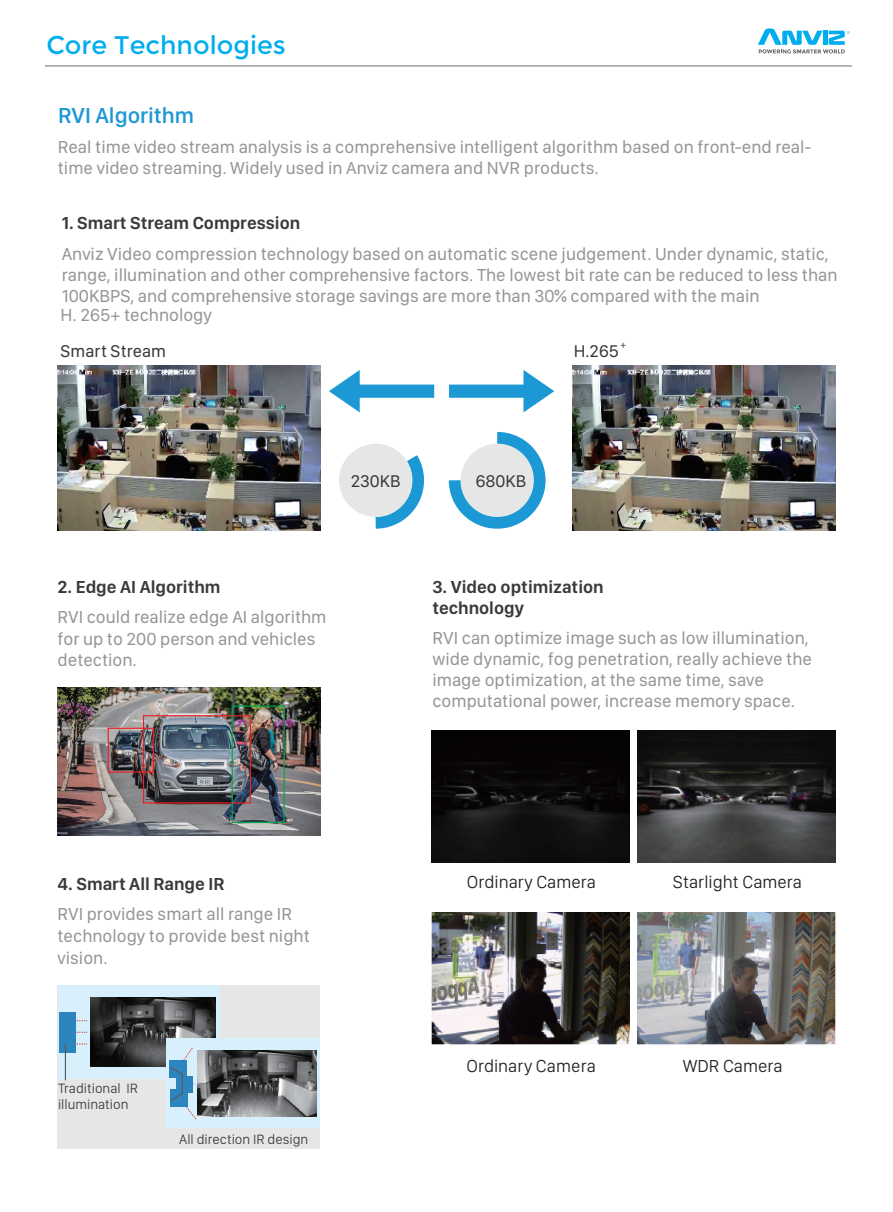
<style>
.page{position:relative;width:893px;height:1212px;background:#fff}
.page>*{position:absolute;margin:0;border:0;box-sizing:border-box;transform-origin:0 0}
.t1{font:25.5px "Montserrat";color:#00aeef}
.t2{font:500 22.5px "SF Compact Display";color:#1c98d5}
.t3{font:18px/21px "SF Compact Display";color:#94969a}
.t4{font:600 18px/21px "SF Compact Display";color:#393a3b}
.t5{font:300 18px "SF Compact Display";color:#212222}
.t6{font:17.55px "SF Compact Display";color:#393a3b}
.t7{font:300 13.95px/16.4px "SF Compact Display";color:#3d3b3a}
.t8{font:10.2px "SF Compact Display";color:#393a3b}
</style>
<div class="page">
<svg style="left:329px;top:370px;width:105px;height:42px"></svg>
<svg style="left:449px;top:370px;width:105px;height:42px"></svg>
<svg style="left:364px;top:444px;width:60px;height:85px"></svg>
<div style="left:339px;top:444px;width:73px;height:73px;background:#e5e6e6;border-radius:37px"></div>
<svg style="left:448px;top:431px;width:98px;height:98px"></svg>
<img style="left:58px;top:365px;width:262px;height:165px">
<img style="left:573px;top:365px;width:262px;height:165px">
<img style="left:637px;top:731px;width:198px;height:132px">
<img style="left:432px;top:731px;width:198px;height:132px">
<img style="left:432px;top:913px;width:198px;height:132px">
<hr style="left:45px;top:66px;width:807px;height:1px;background:#6c6d70">
<svg style="left:758px;top:28px;width:92px;height:25px"></svg>
<img style="left:58px;top:688px;width:262px;height:147px">
<div style="left:143px;top:715px;width:108px;height:88px;border:1px solid #ee1d23"></div>
<div style="left:108px;top:728px;width:46px;height:45px;border:1px solid #ee1d23"></div>
<div style="left:232px;top:705px;width:53px;height:118px;border:1px solid #00a54f"></div>
<div style="left:58px;top:985px;width:262px;height:163px;background:#e6e6e6"></div>
<div style="left:58px;top:985px;width:162px;height:94px;background:#d7f0fb"></div>
<div style="left:60px;top:1036px;width:16px;height:16px;background:#2c85bc"></div>
<div style="left:60px;top:1024px;width:16px;height:16px;background:#2c85bc"></div>
<div style="left:60px;top:1012px;width:16px;height:17px;background:#2c85bc"></div>
<hr style="left:65px;top:1044px;width:1px;height:36px;background:#595a5b">
<img style="left:91px;top:998px;width:125px;height:69px">
<div style="left:167px;top:1039px;width:153px;height:89px;background:#d7f0fb"></div>
<svg style="left:169px;top:1047px;width:28px;height:73px"></svg>
<img style="left:197px;top:1051px;width:119px;height:65px">
<img style="left:637px;top:913px;width:198px;height:132px">
<h1 class="t1" style="left:46px;top:31px;width:241px">Core Technologies</h1>
<p class="t2" style="left:58px;top:100px;width:138px">RVI Algorithm</p>
<p class="t3" style="left:58px;top:136px;width:755px">Real time video stream analysis is a comprehensive intelligent algorithm based on front-end real&shy;time video streaming. Widely used in Anviz camera and NVR products.</p>
<p class="t4" style="left:62px;top:212px;width:240px">1. Smart Stream Compression</p>
<p class="t3" style="left:62px;top:242px;width:777px">Anviz Video compression technology based on automatic scene judgement. Under dynamic, static, range, illumination and other comprehensive factors. The lowest bit rate can be reduced to less than<br>100KBPS, and comprehensive storage savings are more than 30% compared with the main</p>
<p class="t3" style="left:61px;top:303px;width:153px">H. 265+ technology</p>
<p class="t6" style="left:61px;top:339px;width:107px">Smart Stream</p>
<p class="t6" style="left:574px;top:339px;width:47px">H.265</p>
<p class="t8" style="left:621px;top:338px;width:7px">+</p>
<p class="t6" style="left:351px;top:469px;width:51px">230KB</p>
<p class="t6" style="left:476px;top:469px;width:52px">680KB</p>
<p class="t4" style="left:58px;top:576px;width:164px">2. Edge AI Algorithm</p>
<p class="t3" style="left:58px;top:605px;width:270px;line-height:21.6px">RVI could realize edge AI algorithm for up to 200 person and vehicles detection.</p>
<p class="t4" style="left:432px;top:576px;width:173px">3. Video optimization technology</p>
<p class="t3" style="left:432px;top:626px;width:381px">RVI can optimize image such as low illumination, wide dynamic, fog penetration, really achieve the image optimization, at the same time, save computational power, increase memory space.</p>
<p class="t4" style="left:58px;top:873px;width:168px">4. Smart All Range IR</p>
<p class="t3" style="left:58px;top:902px;width:254px;line-height:21.6px">RVI provides smart all range IR technology to provide best night vision.</p>
<p class="t7" style="left:58px;top:1079px;width:81px">Traditional IR illumination</p>
<p class="t7" style="left:179px;top:1130px;width:130px">All direction IR design</p>
<p class="t5" style="left:467px;top:870px;width:131px">Ordinary Camera</p>
<p class="t5" style="left:467px;top:1054px;width:131px">Ordinary Camera</p>
<p class="t5" style="left:673px;top:870px;width:131px">Starlight Camera</p>
<p class="t5" style="left:683px;top:1054px;width:101px">WDR Camera</p>
</div>
